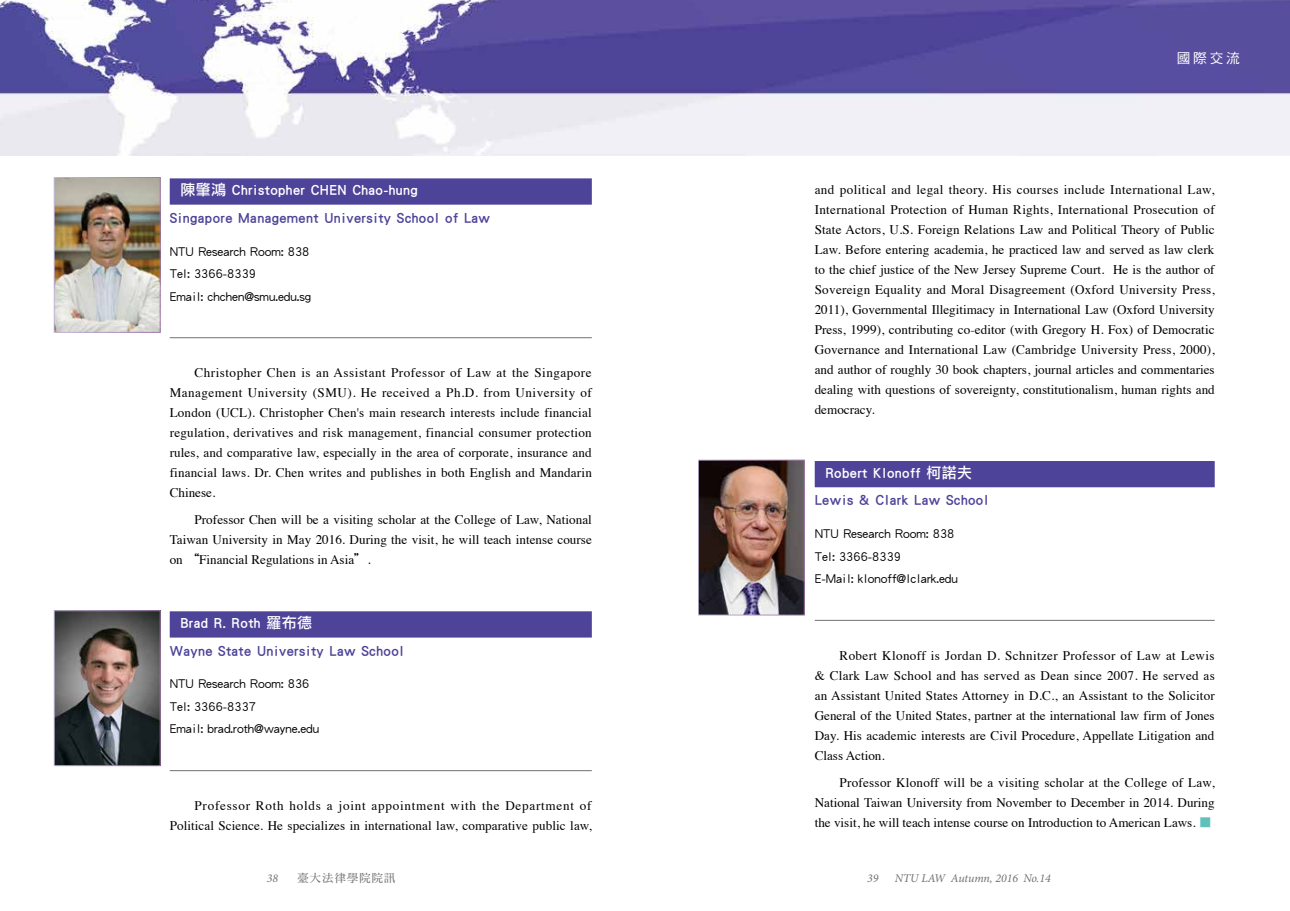
<style>
.page{position:relative;width:1290px;height:911px;background:#fff}
.page>*{position:absolute;margin:0;border:0;box-sizing:border-box;transform-origin:0 0}
.t1{font:15px "DF Li Hei Std W5";letter-spacing:.025em;color:#4d4398}
.t2{font:15px "DF Li Hei Std W5";letter-spacing:.025em;color:#fff}
.t3{font:13.75px "DF Hei Std W5";color:#fff}
.t4{font:13.12px/20px "Times";letter-spacing:.005em;color:#000;text-align:justify}
.t5{font:13.12px/22.5px "DF Hei Std W5";color:#000}
.t6{font:italic 11.88px "Minion Pro";color:#727171}
.t7{font:11.25px "DF Ming Std W7";letter-spacing:.1em;color:#727171}
.s1{font-family:"DF Ming Std W5"}
.s2{font-family:"DF Li Hei Std W3";color:#61c1ba}
</style>
<div class="page">
<img style="left:0;top:0;width:1290px;height:156px">
<div style="left:170px;top:178px;width:422px;height:27px;background:#4d4398"></div>
<hr style="left:170px;top:337px;width:422px;height:1px;background:#727171">
<div style="left:170px;top:611px;width:422px;height:26px;background:#4d4398"></div>
<hr style="left:170px;top:770px;width:422px;height:1px;background:#727171">
<div style="left:815px;top:461px;width:399px;height:26px;background:#4d4398"></div>
<hr style="left:815px;top:620px;width:399px;height:1px;background:#727171">
<img style="left:56px;top:179px;width:102px;height:151px">
<div style="left:54px;top:177px;width:106px;height:155px;border:1px solid #fff"></div>
<img style="left:56px;top:612px;width:102px;height:152px">
<img style="left:700px;top:462px;width:102px;height:151px">
<p class="t2" style="left:180px;top:182px;width:239px">陳肇鴻 Christopher CHEN Chao-hung</p>
<p class="t1" style="left:170px;top:209px;width:322px">Singapore Management University School of Law</p>
<p class="t5" style="left:170px;top:239px;width:143px">NTU Research Room: 838<br>Tel: 3366-8339<br>Email: chchen@smu.edu.sg</p>
<p class="t4" style="left:170px;top:361px;width:424px;text-indent:25px">Christopher Chen is an Assistant Professor of Law at the Singapore Management University (SMU). He received a Ph.D. from University of London (UCL). Christopher Chen's main research interests include financial regulation, derivatives and risk management, financial consumer protection rules, and comparative law, especially in the area of corporate, insurance and financial laws. Dr. Chen writes and publishes in both English and Mandarin Chinese.</p>
<p class="t4" style="left:170px;top:508px;width:424px;text-indent:25px">Professor Chen will be a visiting scholar at the College of Law, National Taiwan University in May 2016. During the visit, he will teach intense course on <span class="s1">“</span>Financial Regulations in Asia<span class="s1">”</span>.</p>
<p class="t2" style="left:180px;top:615px;width:133px">Brad R. Roth 羅布德</p>
<p class="t1" style="left:170px;top:642px;width:236px">Wayne State University Law School</p>
<p class="t5" style="left:170px;top:672px;width:151px">NTU Research Room: 836<br>Tel: 3366-8337<br>Email: brad.roth@wayne.edu</p>
<p class="t4" style="left:170px;top:794px;width:424px;text-align:right">Professor Roth holds a joint appointment with the Department of<br>Political Science. He specializes in international law, comparative public law,</p>
<p class="t3" style="left:1177px;top:51px;width:64px">國際交流</p>
<p class="t4" style="left:815px;top:178px;width:402px">and political and legal theory. His courses include International Law, International Protection of Human Rights, International Prosecution of State Actors, U.S. Foreign Relations Law and Political Theory of Public Law. Before entering academia, he practiced law and served as law clerk to the chief justice of the New Jersey Supreme Court. He is the author of Sovereign Equality and Moral Disagreement (Oxford University Press, 2011), Governmental Illegitimacy in International Law (Oxford University Press, 1999), contributing co-editor (with Gregory H. Fox) of Democratic Governance and International Law (Cambridge University Press, 2000), and author of roughly 30 book chapters, journal articles and commentaries dealing with questions of sovereignty, constitutionalism, human rights and democracy.</p>
<p class="t2" style="left:825px;top:464px;width:148px">Robert Klonoff 柯諾夫</p>
<p class="t1" style="left:815px;top:492px;width:175px">Lewis &amp; Clark Law School</p>
<p class="t5" style="left:815px;top:522px;width:145px">NTU Research Room: 838<br>Tel: 3366-8339<br>E-Mail: klonoff@lclark.edu</p>
<p class="t4" style="left:815px;top:644px;width:402px;text-indent:25px">Robert Klonoff is Jordan D. Schnitzer Professor of Law at Lewis &amp; Clark Law School and has served as Dean since 2007. He served as an Assistant United States Attorney in D.C., an Assistant to the Solicitor General of the United States, partner at the international law firm of Jones Day. His academic interests are Civil Procedure, Appellate Litigation and Class Action.</p>
<p class="t4" style="left:815px;top:771px;width:401px;text-indent:25px">Professor Klonoff will be a visiting scholar at the College of Law, National Taiwan University from November to December in 2014. During the visit, he will teach intense course on Introduction to American Laws. <span class="s2">■</span></p>
<p class="t6" style="left:267px;top:870px;width:13px">38</p>
<p class="t7" style="left:297px;top:872px;width:99px">臺大法律學院院訊</p>
<p class="t6" style="left:867px;top:870px;width:13px">39</p>
<p class="t6" style="left:895px;top:870px;width:157px">NTU LAW Autumn, 2016 No.14</p>
</div>
